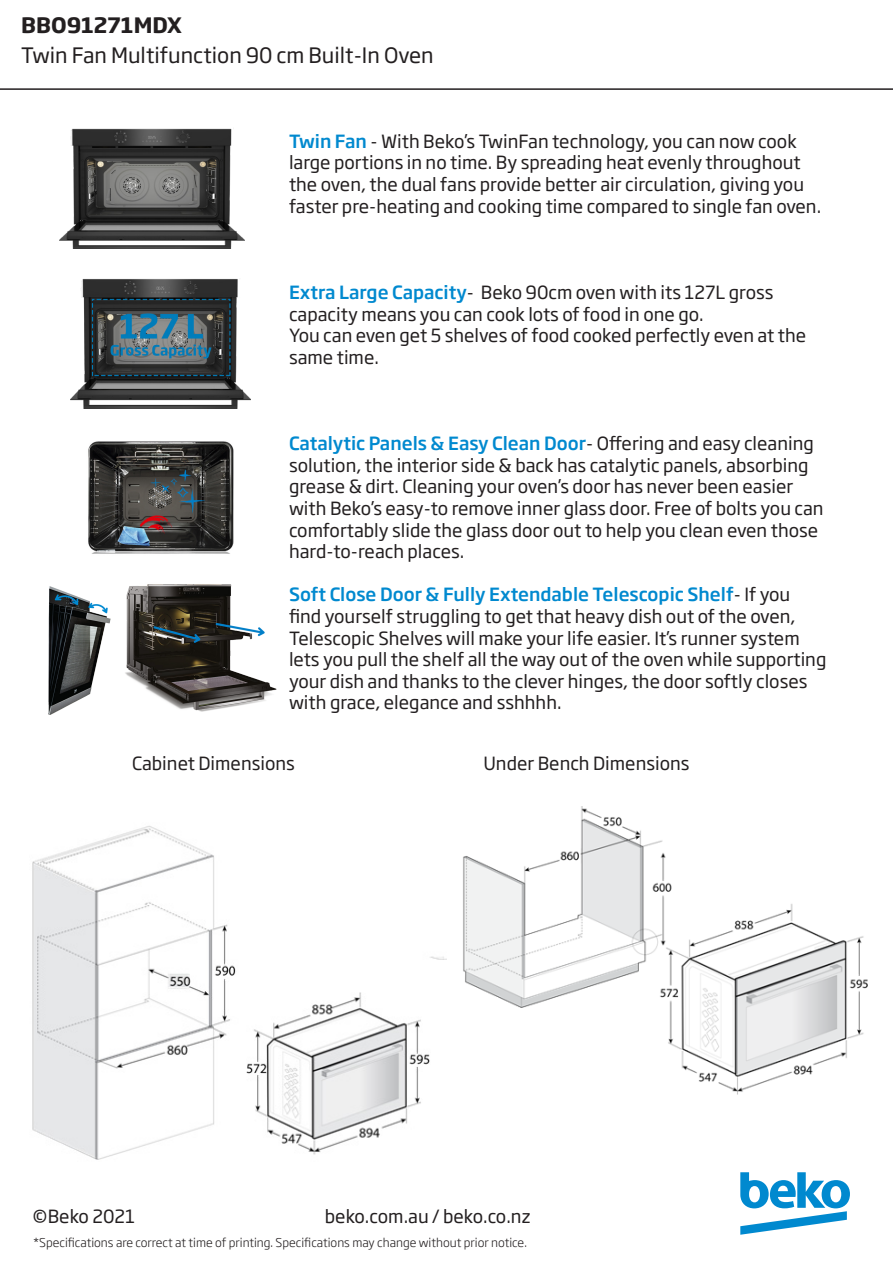
<style>
.page{position:relative;width:893px;height:1263px;background:#fff}
.page>*{position:absolute;margin:0;border:0;box-sizing:border-box;transform-origin:0 0}
.t1{font:21px "Soho Gothic Pro";color:#231f20}
.t2{font:700 21px "Soho Gothic Pro";color:#231f20}
.t3{font:18px/21.6px "Soho Gothic Pro";color:#231f20}
.t4{font:300 12px "Soho Gothic Pro";color:#231f20}
.s1{font-weight:500;color:#0089cf}
</style>
<div class="page">
<hr style="left:0;top:88px;width:893px;height:2px;background:#231f20">
<img style="left:463px;top:806px;width:405px;height:289px">
<img style="left:70px;top:279px;width:181px;height:129px">
<img style="left:88px;top:441px;width:146px;height:113px">
<img style="left:60px;top:128px;width:185px;height:120px">
<svg style="left:740px;top:1172px;width:110px;height:63px"></svg>
<img style="left:32px;top:826px;width:414px;height:334px">
<img style="left:48px;top:584px;width:229px;height:131px">
<p class="t2" style="left:21px;top:9px;width:163px">BBO91271MDX</p>
<p class="t1" style="left:21px;top:39px;width:414px">Twin Fan Multifunction 90 cm Built-In Oven</p>
<p class="t3" style="left:289px;top:129px;width:534px"><span class="s1">Twin Fan</span> - With Beko’s TwinFan technology, you can now cook large portions in no time. By spreading heat evenly throughout the oven, the dual fans provide better air circulation, giving you faster pre-heating and cooking time compared to single fan oven.</p>
<p class="t3" style="left:289px;top:280px;width:486px"><span class="s1">Extra Large Capacity</span>- Beko 90cm oven with its 127L gross capacity means you can cook lots of food in one go.</p>
<p class="t3" style="left:289px;top:324px;width:519px">You can even get 5 shelves of food cooked perfectly even at the same time.</p>
<p class="t3" style="left:289px;top:432px;width:536px"><span class="s1">Catalytic Panels &amp; Easy Clean Door</span>- Offering and easy cleaning solution, the interior side &amp; back has catalytic panels, absorbing grease &amp; dirt. Cleaning your oven’s door has never been easier with Beko’s easy-to remove inner glass door. Free of bolts you can comfortably slide the glass door out to help you clean even those hard-to-reach places.</p>
<p class="t3" style="left:289px;top:583px;width:539px"><span class="s1">Soft Close Door &amp; Fully Extendable Telescopic Shelf</span>- If you find yourself struggling to get that heavy dish out of the oven, Telescopic Shelves will make your life easier. It’s runner system lets you pull the shelf all the way out of the oven while supporting your dish and thanks to the clever hinges, the door softly closes with grace, elegance and sshhhh.</p>
<p class="t3" style="left:132px;top:751px;width:164px">Cabinet Dimensions</p>
<p class="t3" style="left:483px;top:751px;width:208px">Under Bench Dimensions</p>
<p class="t3" style="left:33px;top:1205px;width:104px">©Beko 2021</p>
<p class="t3" style="left:325px;top:1205px;width:207px">beko.com.au / beko.co.nz</p>
<p class="t4" style="left:33px;top:1233px;width:495px">*Specifications are correct at time of printing. Specifications may change without prior notice.</p>
</div>
